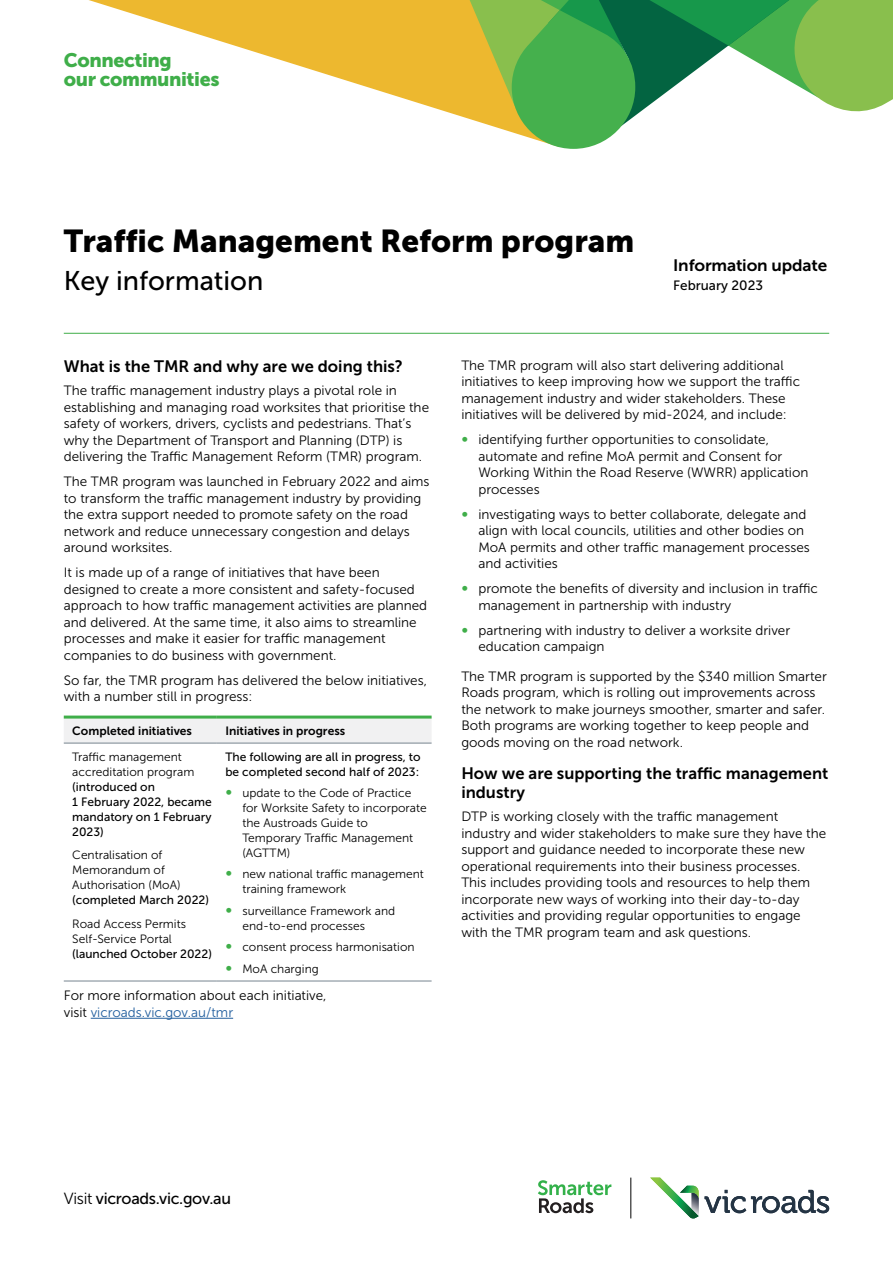
<style>
.page{position:relative;width:893px;height:1263px;background:#fff}
.page>*{position:absolute;margin:0;border:0;box-sizing:border-box;transform-origin:0 0}
.t1{font:31.5px "Museo Sans 900";color:#000}
.t2{font:27px "Museo Sans 500";color:#000}
.t3{font:19.5px/19.5px "Museo Sans 900";letter-spacing:-.02em;color:#3fae49}
.t4{font:16.5px/19.5px "Museo Sans 700";color:#000}
.t5{font:16.5px "Museo Sans 700";color:#000;scale:1.04 1}
.t6{font:16.2px "Museo Sans 500";letter-spacing:-.02em;color:#000}
.t7{font:13.5px/16.5px "Museo Sans 300";color:#000}
.t8{font:13.5px "Museo Sans 500";color:#000}
.t9{font:12px/15px "Museo Sans 300";color:#000}
.t10{font:12px/15px "Museo Sans 500";color:#000}
.t11{font:12px "Museo Sans 700";color:#000}
.s1{font-family:"Museo Sans 500";font-size:13.5px;color:#3fae49}
.s2{color:#215e9e}
.s3{font-family:"Museo Sans 500";color:#3fae49}
.s4{font-family:"Museo Sans 300"}
</style>
<div class="page">
<svg style="left:89px;top:0;width:375px;height:118px"></svg>
<svg style="left:464px;top:0;width:429px;height:149px"></svg>
<svg style="left:705px;top:1190px;width:124px;height:23px"></svg>
<svg style="left:650px;top:1177px;width:49px;height:42px"></svg>
<hr style="left:630px;top:1177px;width:1px;height:41px;background:#020202">
<svg style="left:538px;top:1180px;width:73px;height:33px"></svg>
<hr style="left:64px;top:333px;width:765px;height:1px;background:#3fae49">
<hr style="left:91px;top:1018px;width:142px;height:1px;background:#215e9e">
<svg style="left:64px;top:718px;width:368px;height:25px"></svg>
<hr style="left:64px;top:715px;width:153px;height:3px;background:#3fae49">
<hr style="left:217px;top:715px;width:215px;height:3px;background:#3fae49">
<hr style="left:64px;top:743px;width:153px;height:1px;background:#77848f">
<hr style="left:217px;top:743px;width:215px;height:1px;background:#77848f">
<hr style="left:64px;top:981px;width:153px;height:1px;background:#77848f">
<hr style="left:217px;top:981px;width:215px;height:1px;background:#77848f">
<h3 class="t3" style="left:64px;top:50px;width:157px">Connecting<br>our communities</h3>
<h1 class="t1" style="left:64px;top:223px;width:572px">Traffic Management Reform program</h1>
<h2 class="t2" style="left:64px;top:266px;width:201px">Key information</h2>
<p class="t5" style="left:673px;top:256px;width:150px">Information update</p>
<p class="t8" style="left:673px;top:278px;width:91px">February 2023</p>
<p class="t4" style="left:64px;top:357px;width:341px">What is the TMR and why are we doing this?</p>
<p class="t7" style="left:64px;top:382px;width:367px">The traffic management industry plays a pivotal role in establishing and managing road worksites that prioritise the safety of workers, drivers, cyclists and pedestrians. That’s why the Department of Transport and Planning (DTP) is delivering the Traffic Management Reform (TMR) program.</p>
<p class="t7" style="left:64px;top:473px;width:367px">The TMR program was launched in February 2022 and aims to transform the traffic management industry by providing the extra support needed to promote safety on the road network and reduce unnecessary congestion and delays around worksites.</p>
<p class="t7" style="left:64px;top:564px;width:365px">It is made up of a range of initiatives that have been designed to create a more consistent and safety-focused approach to how traffic management activities are planned and delivered. At the same time, it also aims to streamline processes and make it easier for traffic management companies to do business with government.</p>
<p class="t7" style="left:64px;top:672px;width:365px">So far, the TMR program has delivered the below initiatives, with a number still in progress:</p>
<p class="t11" style="left:72px;top:724px;width:121px">Completed initiatives</p>
<p class="t11" style="left:225px;top:724px;width:121px">Initiatives in progress</p>
<p class="t9" style="left:72px;top:749px;width:124px">Traffic management accreditation program</p>
<p class="t10" style="left:72px;top:779px;width:141px">(introduced on<br>1 February 2022, became mandatory on 1 February<br>2023)</p>
<p class="t9" style="left:72px;top:847px;width:110px">Centralisation of<br>Memorandum of<br>Authorisation (MoA)</p>
<p class="t10" style="left:72px;top:892px;width:138px">(completed March 2022)</p>
<p class="t9" style="left:72px;top:916px;width:115px">Road Access Permits<br>Self-Service Portal</p>
<p class="t10" style="left:72px;top:946px;width:141px">(launched October 2022)</p>
<p class="t10" style="left:225px;top:749px;width:197px">The following are all in progress, to be completed second half of 2023:</p>
<p class="t9" style="left:242px;top:785px;width:186px;text-indent:-17px"><span class="s1">∞</span> update to the Code of Practice for Worksite Safety to incorporate the Austroads Guide to<br>Temporary Traffic Management (AGTTM)</p>
<p class="t9" style="left:242px;top:867px;width:183px;text-indent:-17px"><span class="s1">∞</span> new national traffic management training framework</p>
<p class="t9" style="left:242px;top:903px;width:154px;text-indent:-17px"><span class="s1">∞</span> surveillance Framework and end-to-end processes</p>
<p class="t9" style="left:225px;top:936px;width:191px;line-height:21.5px"><span class="s1">∞</span> consent process harmonisation <span class="s1">∞</span> MoA charging</p>
<p class="t7" style="left:64px;top:987px;width:264px">For more information about each initiative, visit <span class="s2">vicroads.vic.gov.au/tmr</span></p>
<p class="t7" style="left:461px;top:357px;width:340px">The TMR program will also start delivering additional initiatives to keep improving how we support the traffic management industry and wider stakeholders. These initiatives will be delivered by mid-2024, and include:</p>
<p class="t7" style="left:478px;top:432px;width:332px;text-indent:-17px"><span class="s3">∞</span> identifying further opportunities to consolidate, automate and refine MoA permit and Consent for Working Within the Road Reserve (WWRR) application processes</p>
<p class="t7" style="left:478px;top:506px;width:333px;text-indent:-17px"><span class="s3">∞</span> investigating ways to better collaborate, delegate and align with local councils, utilities and other bodies on MoA permits and other traffic management processes and activities</p>
<p class="t7" style="left:478px;top:581px;width:341px;text-indent:-17px"><span class="s3">∞</span> promote the benefits of diversity and inclusion in traffic management in partnership with industry</p>
<p class="t7" style="left:478px;top:622px;width:313px;text-indent:-17px"><span class="s3">∞</span> partnering with industry to deliver a worksite driver education campaign</p>
<p class="t7" style="left:461px;top:668px;width:367px">The TMR program is supported by the $340 million Smarter Roads program, which is rolling out improvements across the network to make journeys smoother, smarter and safer.<br>Both programs are working together to keep people and goods moving on the road network.</p>
<p class="t4" style="left:461px;top:763px;width:369px">How we are supporting the traffic management industry</p>
<p class="t7" style="left:461px;top:808px;width:366px">DTP is working closely with the traffic management industry and wider stakeholders to make sure they have the support and guidance needed to incorporate these new operational requirements into their business processes.<br>This includes providing tools and resources to help them incorporate new ways of working into their day-to-day activities and providing regular opportunities to engage with the TMR program team and ask questions.</p>
<p class="t6" style="left:64px;top:1189px;width:169px"><span class="s4">Visit</span> vicroads.vic.gov.au</p>
</div>
